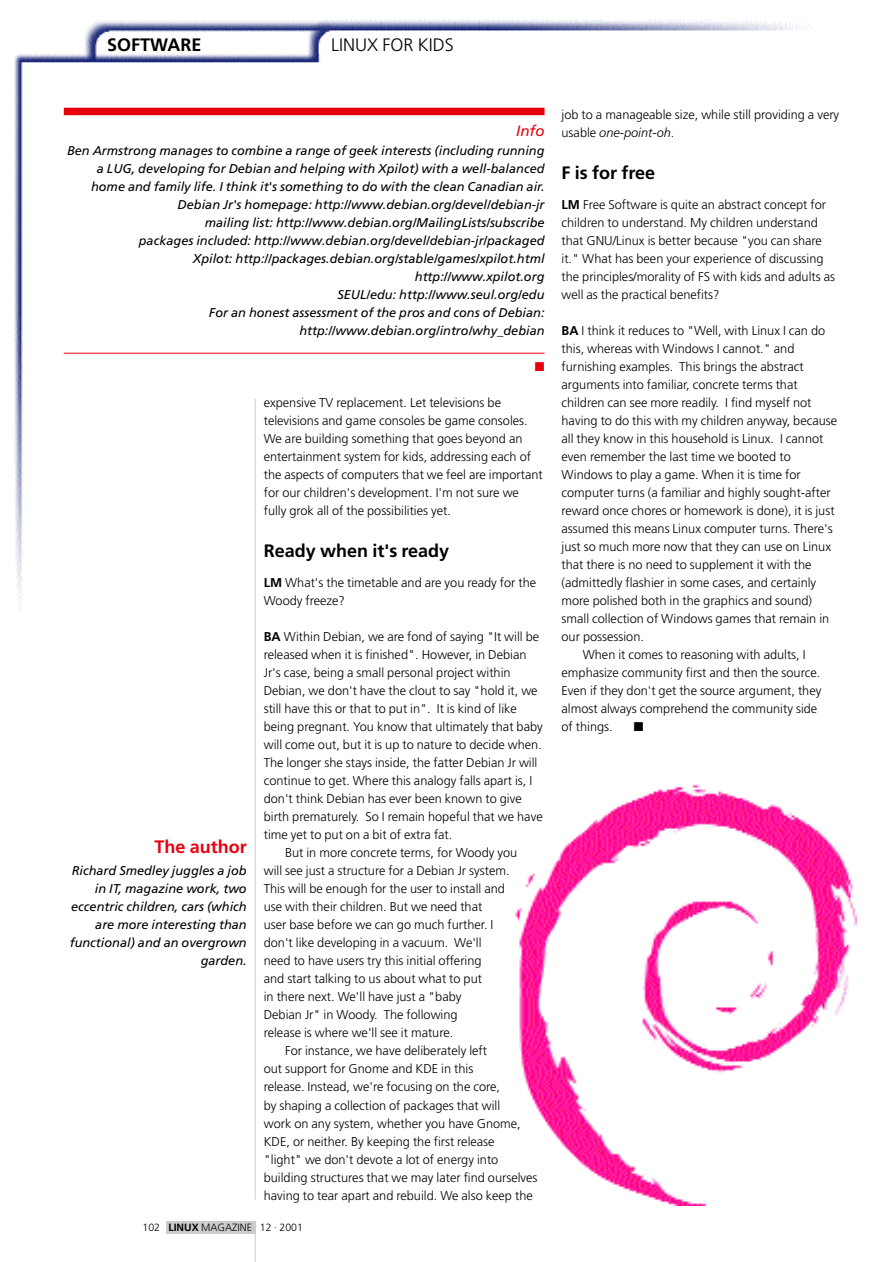
<style>
.page{position:relative;width:893px;height:1262px;background:#fff}
.page>*{position:absolute;margin:0;border:0;box-sizing:border-box;transform-origin:0 0}
.t1{font:700 18px "Frutiger";color:#000}
.t2{font:300 18px "Frutiger";color:#000}
.t3{font:700 18px "Frutiger";color:#e6000e}
.t4{font:italic 15px "Frutiger";color:#e6000e}
.t5{font:300 12.75px/18px "Frutiger";color:#000}
.t6{font:italic 12.75px/18px "Frutiger";color:#000;text-align:right}
.t7{font:12.75px "Zapf Dingbats";color:#000}
.t8{font:12.75px "Zapf Dingbats";color:#e6000e}
.t9{font:300 10.5px "Frutiger";color:#000}
.s1{font-weight:700}
.s2{font-style:italic}
</style>
<div class="page">
<img style="left:14px;top:19px;width:798px;height:608px">
<hr style="left:255px;top:399px;width:1px;height:800px;background:#ccc">
<hr style="left:255px;top:1220px;width:1px;height:41px;background:#ccc">
<div style="left:166px;top:1220px;width:89px;height:13px;background:#ccc"></div>
<div style="left:64px;top:108px;width:480px;height:281px;background:#fff"></div>
<hr style="left:64px;top:353px;width:480px;height:1px;background:#e6000e">
<div style="left:64px;top:108px;width:480px;height:7px;background:#e6000e"></div>
<img style="left:514px;top:784px;width:342px;height:421px">
<h1 class="t1" style="left:107px;top:38px;width:96px">SOFTWARE</h1>
<h1 class="t2" style="left:331px;top:38px;width:124px">LINUX FOR KIDS</h1>
<p class="t4" style="left:516px;top:125px;width:30px">Info</p>
<p class="t6" style="left:67px;top:143px;width:479px">Ben Armstrong manages to combine a range of geek interests (including running a LUG, developing for Debian and helping with Xpilot) with a well-balanced home and family life. I think it's something to do with the clean Canadian air.<br>Debian Jr's homepage: http://www.debian.org/devel/debian-jr<br>mailing list: http://www.debian.org/MailingLists/subscribe<br>packages included: http://www.debian.org/devel/debian-jr/packaged<br>Xpilot: http://packages.debian.org/stable/games/xpilot.html http://www.xpilot.org<br>SEUL/edu: http://www.seul.org/edu<br>For an honest assessment of the pros and cons of Debian: http://www.debian.org/intro/why_debian</p>
<p class="t8" style="left:535px;top:361px;width:11px">■</p>
<h1 class="t3" style="left:154px;top:839px;width:94px">The author</h1>
<p class="t6" style="left:70px;top:863px;width:178px">Richard Smedley juggles a job in IT, magazine work, two eccentric children, cars (which are more interesting than functional) and an overgrown garden.</p>
<p class="t5" style="left:264px;top:395px;width:280px">expensive TV replacement. Let televisions be televisions and game consoles be game consoles.<br>We are building something that goes beyond an entertainment system for kids, addressing each of the aspects of computers that we feel are important for our children's development. I'm not sure we fully grok all of the possibilities yet.</p>
<h1 class="t1" style="left:264px;top:544px;width:187px">Ready when it's ready</h1>
<p class="t5" style="left:264px;top:575px;width:274px"><span class="s1">LM</span> What's the timetable and are you ready for the<br>Woody freeze?</p>
<p class="t5" style="left:264px;top:629px;width:277px"><span class="s1">BA</span> Within Debian, we are fond of saying "It will be</p>
<p class="t5" style="left:264px;top:647px;width:264px">released when it is finished". However, in Debian</p>
<p class="t5" style="left:264px;top:665px;width:248px">Jr's case, being a small personal project within</p>
<p class="t5" style="left:264px;top:683px;width:275px">Debian, we don't have the clout to say "hold it, we</p>
<p class="t5" style="left:264px;top:701px;width:255px">still have this or that to put in". It is kind of like</p>
<p class="t5" style="left:264px;top:719px;width:280px">being pregnant. You know that ultimately that baby</p>
<p class="t5" style="left:264px;top:737px;width:279px">will come out, but it is up to nature to decide when.</p>
<p class="t5" style="left:264px;top:755px;width:275px">The longer she stays inside, the fatter Debian Jr will</p>
<p class="t5" style="left:264px;top:773px;width:270px">continue to get. Where this analogy falls apart is, I</p>
<p class="t5" style="left:264px;top:791px;width:259px">don't think Debian has ever been known to give</p>
<p class="t5" style="left:264px;top:809px;width:280px">birth prematurely. So I remain hopeful that we have</p>
<p class="t5" style="left:264px;top:827px;width:190px">time yet to put on a bit of extra fat.</p>
<p class="t5" style="left:285px;top:845px;width:234px">But in more concrete terms, for Woody you</p>
<p class="t5" style="left:264px;top:863px;width:247px">will see just a structure for a Debian Jr system.</p>
<p class="t5" style="left:264px;top:881px;width:243px">This will be enough for the user to install and</p>
<p class="t5" style="left:264px;top:899px;width:220px">use with their children. But we need that</p>
<p class="t5" style="left:264px;top:917px;width:231px">user base before we can go much further. I</p>
<p class="t5" style="left:264px;top:935px;width:219px">don't like developing in a vacuum. We'll</p>
<p class="t5" style="left:264px;top:953px;width:219px">need to have users try this initial offering</p>
<p class="t5" style="left:264px;top:971px;width:220px">and start talking to us about what to put</p>
<p class="t5" style="left:264px;top:989px;width:199px">in there next. We'll have just a "baby</p>
<p class="t5" style="left:264px;top:1007px;width:195px">Debian Jr" in Woody. The following</p>
<p class="t5" style="left:264px;top:1025px;width:191px">release is where we'll see it mature.</p>
<p class="t5" style="left:285px;top:1043px;width:203px">For instance, we have deliberately left</p>
<p class="t5" style="left:264px;top:1061px;width:211px">out support for Gnome and KDE in this</p>
<p class="t5" style="left:264px;top:1079px;width:238px">release. Instead, we're focusing on the core,</p>
<p class="t5" style="left:264px;top:1097px;width:238px">by shaping a collection of packages that will</p>
<p class="t5" style="left:264px;top:1115px;width:258px">work on any system, whether you have Gnome,</p>
<p class="t5" style="left:264px;top:1133px;width:232px">KDE, or neither. By keeping the first release</p>
<p class="t5" style="left:264px;top:1151px;width:236px">"light" we don't devote a lot of energy into</p>
<p class="t5" style="left:264px;top:1169px;width:275px">building structures that we may later find ourselves</p>
<p class="t5" style="left:264px;top:1187px;width:270px">having to tear apart and rebuild. We also keep the</p>
<p class="t9" style="left:143px;top:1223px;width:162px">102 <span class="s1">LINUX</span> MAGAZINE 12 · 2001</p>
<p class="t5" style="left:561px;top:107px;width:279px">job to a manageable size, while still providing a very usable <span class="s2">one-point-oh</span>.</p>
<h1 class="t1" style="left:561px;top:166px;width:95px">F is for free</h1>
<p class="t5" style="left:561px;top:197px;width:275px"><span class="s1">LM</span> Free Software is quite an abstract concept for children to understand. My children understand that GNU/Linux is better because "you can share it." What has been your experience of discussing the principles/morality of FS with kids and adults as well as the practical benefits?</p>
<p class="t5" style="left:561px;top:323px;width:265px"><span class="s1">BA</span> I think it reduces to "Well, with Linux I can do</p>
<p class="t5" style="left:561px;top:341px;width:234px">this, whereas with Windows I cannot." and</p>
<p class="t5" style="left:561px;top:359px;width:244px">furnishing examples. This brings the abstract</p>
<p class="t5" style="left:561px;top:377px;width:237px">arguments into familiar, concrete terms that</p>
<p class="t5" style="left:561px;top:395px;width:251px">children can see more readily. I find myself not</p>
<p class="t5" style="left:561px;top:413px;width:277px">having to do this with my children anyway, because</p>
<p class="t5" style="left:561px;top:431px;width:263px">all they know in this household is Linux. I cannot</p>
<p class="t5" style="left:561px;top:449px;width:231px">even remember the last time we booted to</p>
<p class="t5" style="left:561px;top:467px;width:241px">Windows to play a game. When it is time for</p>
<p class="t5" style="left:561px;top:485px;width:270px">computer turns (a familiar and highly sought-after</p>
<p class="t5" style="left:561px;top:503px;width:274px">reward once chores or homework is done), it is just</p>
<p class="t5" style="left:561px;top:521px;width:272px">assumed this means Linux computer turns. There's</p>
<p class="t5" style="left:561px;top:539px;width:271px">just so much more now that they can use on Linux</p>
<p class="t5" style="left:561px;top:557px;width:251px">that there is no need to supplement it with the</p>
<p class="t5" style="left:561px;top:575px;width:256px">(admittedly flashier in some cases, and certainly</p>
<p class="t5" style="left:561px;top:593px;width:252px">more polished both in the graphics and sound)</p>
<p class="t5" style="left:561px;top:611px;width:269px">small collection of Windows games that remain in</p>
<p class="t5" style="left:561px;top:629px;width:84px">our possession.</p>
<p class="t5" style="left:583px;top:647px;width:224px">When it comes to reasoning with adults, I</p>
<p class="t5" style="left:561px;top:665px;width:260px">emphasize community first and then the source.</p>
<p class="t5" style="left:561px;top:683px;width:261px">Even if they don't get the source argument, they</p>
<p class="t5" style="left:561px;top:701px;width:257px">almost always comprehend the community side</p>
<p class="t5" style="left:561px;top:719px;width:53px">of things.</p>
<p class="t7" style="left:634px;top:721px;width:11px">■</p>
</div>
